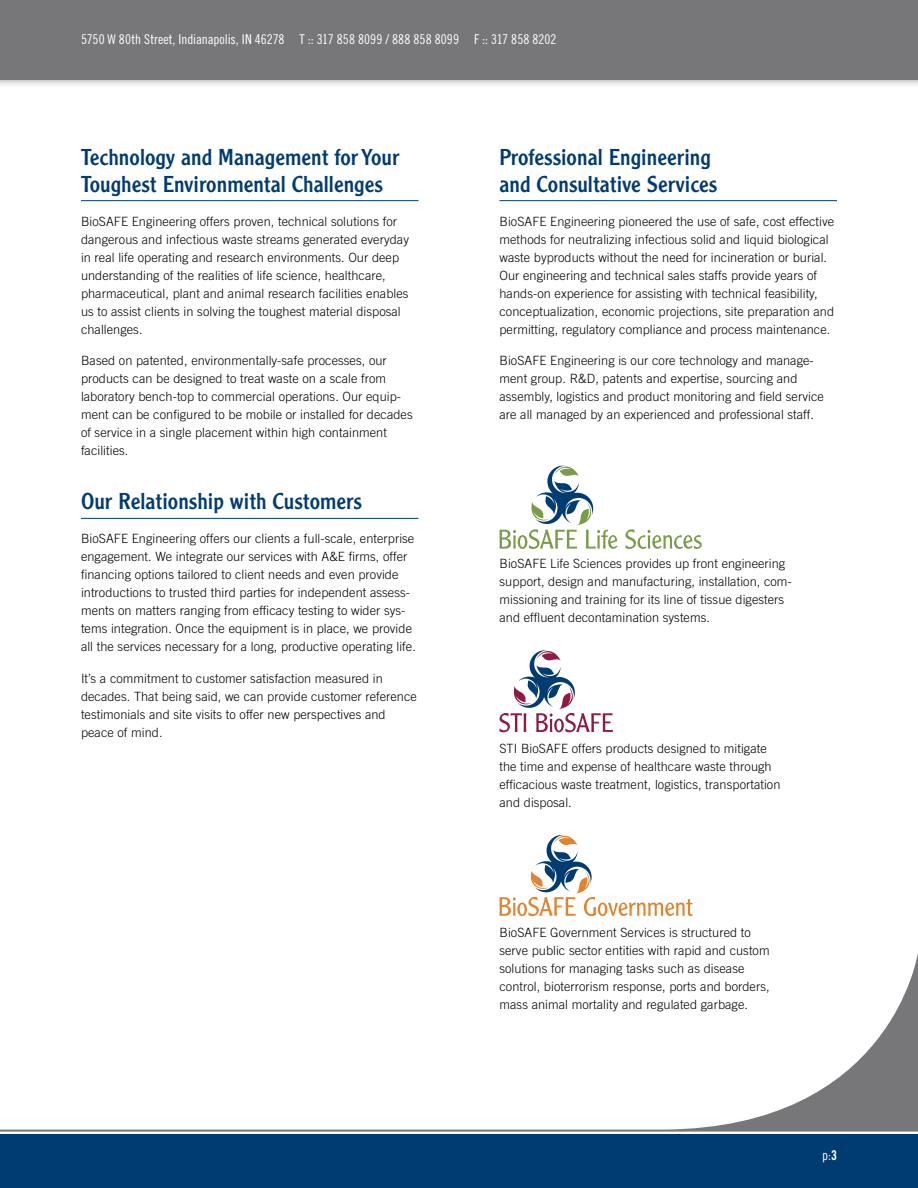
<style>
.page{position:relative;width:918px;height:1188px;background:#fff}
.page>*{position:absolute;margin:0;border:0;box-sizing:border-box;transform-origin:0 0}
.t1{font:22.5px/27px "Clearface Gothic LT Std";letter-spacing:.005em;color:#003b71}
.t2{font:13.5px "Trade Gothic LT Std Cn 18";letter-spacing:.005em;color:#fff}
.t3{font:300 12.75px/18px "Trade Gothic LT Std";letter-spacing:.005em;color:#000}
.s1{font-family:"Trade Gothic LT Std Bd Cn 20"}
</style>
<div class="page">
<div style="left:0;top:0;width:918px;height:88px;background:#000;opacity:.4"></div>
<div style="left:0;top:0;width:918px;height:80px;background:#777679"></div>
<div style="left:0;top:1134px;width:918px;height:54px;background:#003b71"></div>
<svg style="left:0;top:953px;width:918px;height:179px"></svg>
<hr style="left:81px;top:200px;width:337px;height:1px;background:#003b71">
<hr style="left:81px;top:518px;width:337px;height:1px;background:#003b71">
<hr style="left:500px;top:200px;width:337px;height:1px;background:#003b71">
<svg style="left:500px;top:466px;width:202px;height:83px"></svg>
<svg style="left:500px;top:650px;width:113px;height:83px"></svg>
<svg style="left:500px;top:835px;width:192px;height:82px"></svg>
<p class="t2" style="left:81px;top:31px;width:477px">5750 W 80th Street, Indianapolis, IN 46278 T :: 317 858 8099 / 888 858 8099 F :: 317 858 8202</p>
<h1 class="t1" style="left:81px;top:143px;width:320px">Technology and Management for Your<br>Toughest Environmental Challenges</h1>
<p class="t3" style="left:81px;top:212px;width:330px">BioSAFE Engineering offers proven, technical solutions for dangerous and infectious waste streams generated everyday in real life operating and research environments. Our deep understanding of the realities of life science, healthcare, pharmaceutical, plant and animal research facilities enables us to assist clients in solving the toughest material disposal challenges.</p>
<p class="t3" style="left:81px;top:352px;width:333px">Based on patented, environmentally-safe processes, our products can be designed to treat waste on a scale from laboratory bench-top to commercial operations. Our equip&shy;ment can be configured to be mobile or installed for decades of service in a single placement within high containment facilities.</p>
<h1 class="t1" style="left:81px;top:488px;width:282px">Our Relationship with Customers</h1>
<p class="t3" style="left:81px;top:530px;width:336px">BioSAFE Engineering offers our clients a full-scale, enterprise engagement. We integrate our services with A&amp;E firms, offer financing options tailored to client needs and even provide introductions to trusted third parties for independent assess&shy;ments on matters ranging from efficacy testing to wider sys&shy;tems integration. Once the equipment is in place, we provide all the services necessary for a long, productive operating life.</p>
<p class="t3" style="left:81px;top:669px;width:337px">It’s a commitment to customer satisfaction measured in decades. That being said, we can provide customer reference testimonials and site visits to offer new perspectives and peace of mind.</p>
<h1 class="t1" style="left:500px;top:143px;width:219px">Professional Engineering and Consultative Services</h1>
<p class="t3" style="left:500px;top:212px;width:336px">BioSAFE Engineering pioneered the use of safe, cost effective methods for neutralizing infectious solid and liquid biological waste byproducts without the need for incineration or burial.<br>Our engineering and technical sales staffs provide years of hands-on experience for assisting with technical feasibility, conceptualization, economic projections, site preparation and permitting, regulatory compliance and process maintenance.</p>
<p class="t3" style="left:500px;top:352px;width:326px">BioSAFE Engineering is our core technology and manage&shy;ment group. R&amp;D, patents and expertise, sourcing and assembly, logistics and product monitoring and field service are all managed by an experienced and professional staff.</p>
<p class="t3" style="left:500px;top:554px;width:294px">BioSAFE Life Sciences provides up front engineering support, design and manufacturing, installation, com&shy;missioning and training for its line of tissue digesters and effluent decontamination systems.</p>
<p class="t3" style="left:500px;top:739px;width:282px">STI BioSAFE offers products designed to mitigate the time and expense of healthcare waste through efficacious waste treatment, logistics, transportation and disposal.</p>
<p class="t3" style="left:500px;top:924px;width:272px">BioSAFE Government Services is structured to serve public sector entities with rapid and custom solutions for managing tasks such as disease control, bioterrorism response, ports and borders, mass animal mortality and regulated garbage.</p>
<p class="t2" style="left:822px;top:1147px;width:16px">p:<span class="s1">3</span></p>
</div>
